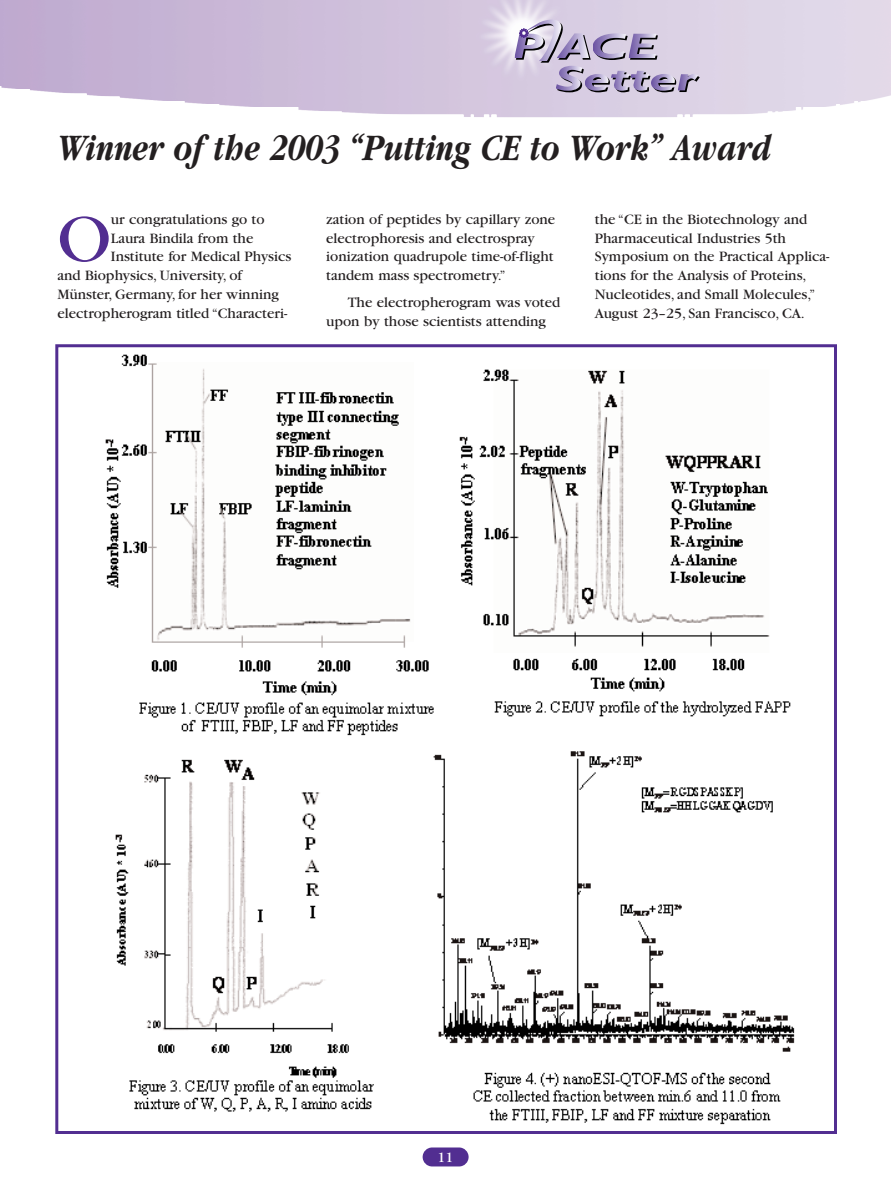
<style>
.page{position:relative;width:891px;height:1188px;background:#fff}
.page>*{position:absolute;margin:0;border:0;box-sizing:border-box;transform-origin:0 0}
.t1{font:71.4px "Garamond";color:#522e91}
.t2{font:italic 700 39px "Garamond";color:#231f20;scale:.8 1}
.t3{font:15px/18.8px "Garamond";color:#231f20}
.t4{font:15px "Garamond";color:#fff}
</style>
<div class="page">
<div style="left:423px;top:1148px;width:46px;height:18px;background:#522e91;border-radius:9px"></div>
<svg style="left:514px;top:13px;width:186px;height:79px;background:#c1b7cf"></svg>
<img style="left:105px;top:354px;width:690px;height:771px">
<div style="left:55px;top:344px;width:782px;height:790px;border:3px solid #522e91"></div>
<h2 class="t2" style="left:57px;top:134px;width:893px">Winner of the 2003 “Putting CE to Work” Award</h2>
<h1 class="t1" style="left:58px;top:214px;width:55px">O</h1>
<p class="t3" style="left:111px;top:211px;width:155px">ur congratulations go to</p>
<p class="t3" style="left:111px;top:230px;width:144px">Laura Bindila from the</p>
<p class="t3" style="left:111px;top:249px;width:182px">Institute for Medical Physics</p>
<p class="t3" style="left:58px;top:267px;width:186px">and Biophysics, University, of</p>
<p class="t3" style="left:58px;top:286px;width:223px">Münster, Germany, for her winning</p>
<p class="t3" style="left:58px;top:305px;width:231px">electropherogram titled “Characteri-</p>
<p class="t3" style="left:326px;top:211px;width:231px">zation of peptides by capillary zone electrophoresis and electrospray ionization quadrupole time-of-flight tandem mass spectrometry.”</p>
<p class="t3" style="left:326px;top:294px;width:236px;text-indent:22px">The electropherogram was voted upon by those scientists attending</p>
<p class="t3" style="left:595px;top:211px;width:236px">the “CE in the Biotechnology and Pharmaceutical Industries 5th Symposium on the Practical Applica&shy;tions for the Analysis of Proteins, Nucleotides, and Small Molecules,” August 23–25, San Francisco, CA.</p>
<p class="t4" style="left:438px;top:1152px;width:17px">11</p>
</div>
